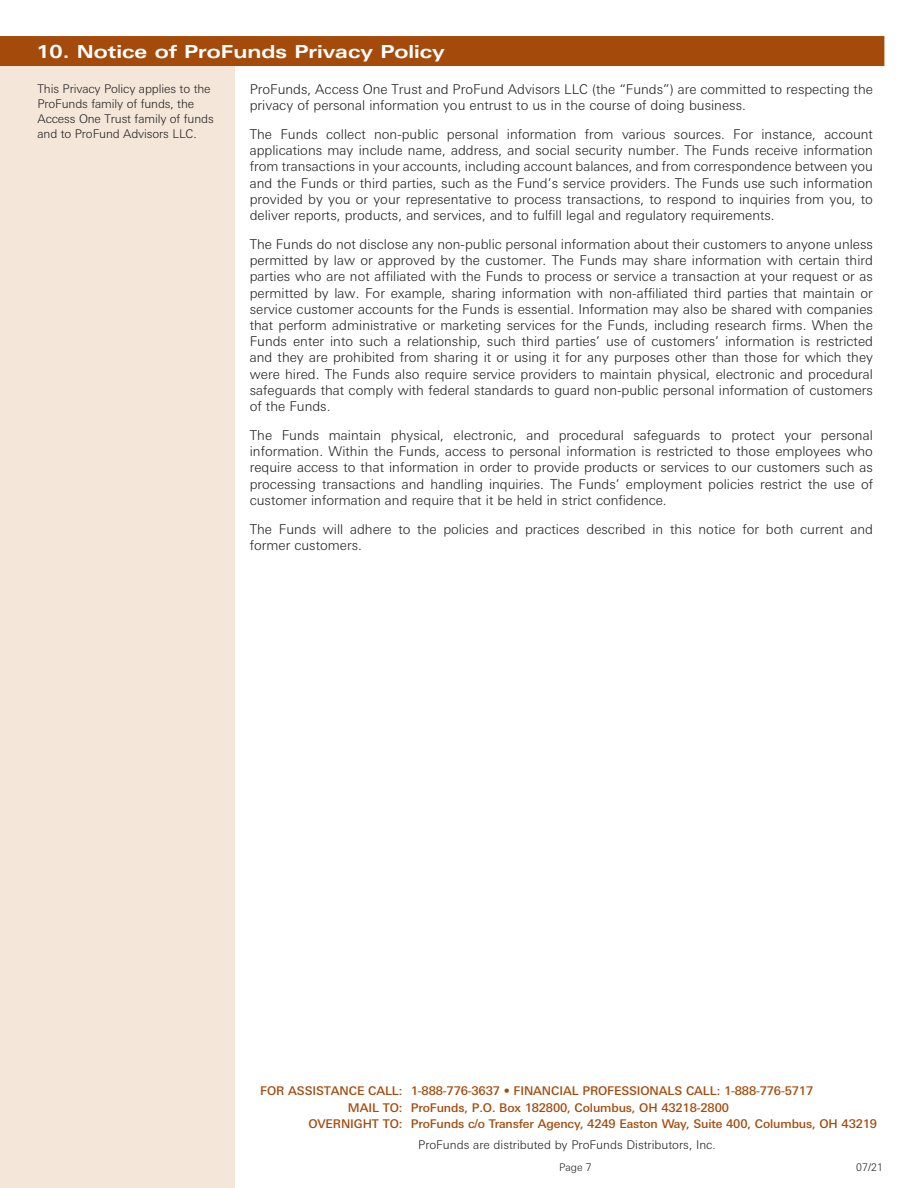
<style>
.page{position:relative;width:918px;height:1188px;background:#fff}
.page>*{position:absolute;margin:0;border:0;box-sizing:border-box;transform-origin:0 0}
.Head_-_black_bar{font:700 18px "LT Univers Extd";color:#fff}
.Body_Text{font:300 13.5px/16.2px "LT Univers Basic";color:#231f20;text-align:justify}
.t1{font:500 12px "LT Univers Basic";letter-spacing:-.01em;color:#a44b0c}
.Instructions_-_side{font:300 12px/15px "LT Univers Basic";letter-spacing:-.01em;color:#231f20}
.t2{font:300 10.5px "LT Univers Basic";color:#231f20}
</style>
<div class="page">
<div style="left:0;top:43px;width:234px;height:1145px;background:#f4e6d9"></div>
<div style="left:0;top:36px;width:884px;height:30px;background:#a44b0c"></div>
<p class="Head_-_black_bar" style="left:36px;top:40px;width:410px">10. Notice of ProFunds Privacy Policy</p>
<p class="Instructions_-_side" style="left:38px;top:81px;width:178px">This Privacy Policy applies to the<br>ProFunds family of funds, the<br>Access One Trust family of funds and to ProFund Advisors LLC.</p>
<p class="Body_Text" style="left:250px;top:81px;width:625px">ProFunds, Access One Trust and ProFund Advisors LLC (the “Funds”) are committed to respecting the privacy of personal information you entrust to us in the course of doing business.</p>
<p class="Body_Text" style="left:250px;top:126px;width:625px">The Funds collect non-public personal information from various sources. For instance, account applications may include name, address, and social security number. The Funds receive information from transactions in your accounts, including account balances, and from correspondence between you and the Funds or third parties, such as the Fund’s service providers. The Funds use such information provided by you or your representative to process transactions, to respond to inquiries from you, to deliver reports, products, and services, and to fulfill legal and regulatory requirements.</p>
<p class="Body_Text" style="left:250px;top:236px;width:625px">The Funds do not disclose any non-public personal information about their customers to anyone unless permitted by law or approved by the customer. The Funds may share information with certain third parties who are not affiliated with the Funds to process or service a transaction at your request or as permitted by law. For example, sharing information with non-affiliated third parties that maintain or service customer accounts for the Funds is essential. Information may also be shared with companies that perform administrative or marketing services for the Funds, including research firms. When the Funds enter into such a relationship, such third parties’ use of customers’ information is restricted and they are prohibited from sharing it or using it for any purposes other than those for which they were hired. The Funds also require service providers to maintain physical, electronic and procedural safeguards that comply with federal standards to guard non-public personal information of customers of the Funds.</p>
<p class="Body_Text" style="left:250px;top:427px;width:625px">The Funds maintain physical, electronic, and procedural safeguards to protect your personal information. Within the Funds, access to personal information is restricted to those employees who require access to that information in order to provide products or services to our customers such as processing transactions and handling inquiries. The Funds’ employment policies restrict the use of customer information and require that it be held in strict confidence.</p>
<p class="Body_Text" style="left:250px;top:521px;width:625px">The Funds will adhere to the policies and practices described in this notice for both current and former customers.</p>
<p class="t1" style="left:260px;top:1084px;width:554px">FOR ASSISTANCE CALL: 1-888-776-3637 • FINANCIAL PROFESSIONALS CALL: 1-888-776-5717</p>
<p class="t1" style="left:348px;top:1100px;width:382px">MAIL TO: ProFunds, P.O. Box 182800, Columbus, OH 43218-2800</p>
<p class="t1" style="left:308px;top:1117px;width:570px">OVERNIGHT TO: ProFunds c/o Transfer Agency, 4249 Easton Way, Suite 400, Columbus, OH 43219</p>
<p class="Instructions_-_side" style="left:418px;top:1137px;width:299px">ProFunds are distributed by ProFunds Distributors, Inc.</p>
<p class="t2" style="left:559px;top:1161px;width:34px">Page 7</p>
<p class="t2" style="left:856px;top:1161px;width:28px">07/21</p>
</div>
